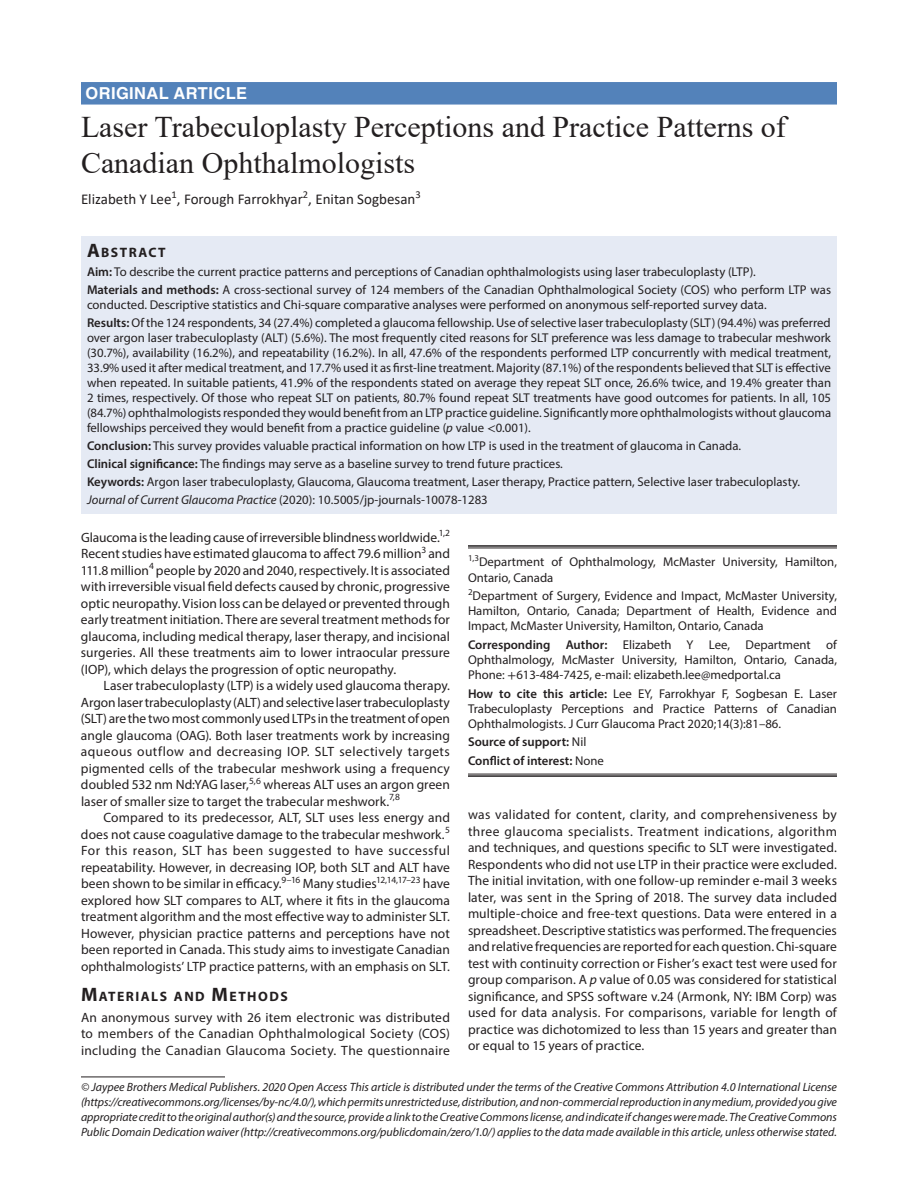
<style>
.page{position:relative;width:918px;height:1188px;background:#fff}
.page>*{position:absolute;margin:0;border:0;box-sizing:border-box;transform-origin:0 0}
.t1{font:30px/36px "Times New Roman";color:#231f20}
.t2{font:700 16.5px "Helvetica LT Std";letter-spacing:.025em;color:#fff}
.t3{font:15px "Calibri";color:#231f20}
.t4{font:700 13.65px "Myriad Pro";letter-spacing:.105em;color:#231f20}
.t5{font:13.5px/16.5px "Myriad Pro";letter-spacing:.005em;color:#231f20;text-align:justify}
.t6{font:12.75px/15.3px "Myriad Pro";color:#231f20}
.t7{font:600 12.75px/18.3px "Myriad Pro";color:#231f20}
.t8{font:italic 12px/15px "Myriad Pro";letter-spacing:-.005em;color:#231f20;text-align:justify}
.s1{font-size:19.5px}
.s2{font-weight:600}
.s3{font-style:italic}
.s4{font-family:"STIX"}
.s5{font-weight:400}
</style>
<div class="page">
<div style="left:81px;top:82px;width:756px;height:23px;background:#5382ba"></div>
<div style="left:81px;top:236px;width:756px;height:26px;background:#e5eaf4"></div>
<div style="left:81px;top:261px;width:756px;height:24px;background:#e5eaf4"></div>
<div style="left:81px;top:279px;width:756px;height:39px;background:#e5eaf4"></div>
<div style="left:81px;top:312px;width:756px;height:129px;background:#e5eaf4"></div>
<div style="left:81px;top:435px;width:756px;height:24px;background:#e5eaf4"></div>
<div style="left:81px;top:453px;width:756px;height:24px;background:#e5eaf4"></div>
<div style="left:81px;top:471px;width:756px;height:24px;background:#e5eaf4"></div>
<div style="left:81px;top:489px;width:756px;height:24px;background:#e5eaf4"></div>
<hr style="left:468px;top:545px;width:369px;height:2px;background:#231f20">
<hr style="left:468px;top:548px;width:369px;height:1px;background:#231f20">
<hr style="left:468px;top:774px;width:369px;height:1px;background:#231f20">
<hr style="left:468px;top:775px;width:369px;height:2px;background:#231f20">
<hr style="left:81px;top:1077px;width:144px;height:1px;background:#231f20">
<p class="t2" style="left:86px;top:83px;width:163px">ORIGINAL ARTICLE</p>
<h1 class="t1" style="left:81px;top:108px;width:706px">Laser Trabeculoplasty Perceptions and Practice Patterns of<br>Canadian Ophthalmologists</h1>
<p class="t3" style="left:81px;top:189px;width:341px">Elizabeth Y Lee<sup>1</sup>, Forough Farrokhyar<sup>2</sup>, Enitan Sogbesan<sup>3</sup></p>
<p class="t4" style="left:87px;top:243px;width:80px"><span class="s1">A</span>BSTRACT</p>
<p class="t6" style="left:87px;top:263px;width:746px;line-height:18px"><span class="s2">Aim:</span> To describe the current practice patterns and perceptions of Canadian ophthalmologists using laser trabeculoplasty (LTP).<br><span class="s2">Materials and methods:</span> A cross-sectional survey of 124 members of the Canadian Ophthalmological Society (COS) who perform LTP was</p>
<p class="t6" style="left:87px;top:296px;width:745px;line-height:18px">conducted. Descriptive statistics and Chi-square comparative analyses were performed on anonymous self-reported survey data.<br><span class="s2">Results:</span> Of the 124 respondents, 34 (27.4%) completed a glaucoma fellowship. Use of selective laser trabeculoplasty (SLT) (94.4%) was preferred</p>
<p class="t6" style="left:87px;top:330px;width:746px;text-align:justify">over argon laser trabeculoplasty (ALT) (5.6%). The most frequently cited reasons for SLT preference was less damage to trabecular meshwork (30.7%), availability (16.2%), and repeatability (16.2%). In all, 47.6% of the respondents performed LTP concurrently with medical treatment, 33.9% used it after medical treatment, and 17.7% used it as first-line treatment. Majority (87.1%) of the respondents believed that SLT is effective when repeated. In suitable patients, 41.9% of the respondents stated on average they repeat SLT once, 26.6% twice, and 19.4% greater than 2 times, respectively. Of those who repeat SLT on patients, 80.7% found repeat SLT treatments have good outcomes for patients. In all, 105 (84.7%) ophthalmologists responded they would benefit from an LTP practice guideline. Significantly more ophthalmologists without glaucoma fellowships perceived they would benefit from a practice guideline (<span class="s3">p</span> value <span class="s4">&lt;</span>0.001).</p>
<p class="t6" style="left:87px;top:437px;width:715px;line-height:18px"><span class="s2">Conclusion:</span> This survey provides valuable practical information on how LTP is used in the treatment of glaucoma in Canada.<br><span class="s2">Clinical significance:</span> The findings may serve as a baseline survey to trend future practices.<br><span class="s2">Keywords:</span> Argon laser trabeculoplasty, Glaucoma, Glaucoma treatment, Laser therapy, Practice pattern, Selective laser trabeculoplasty.<br><span class="s3">Journal of Current Glaucoma Practice</span> (2020): 10.5005/jp-journals-10078-1283</p>
<p class="t5" style="left:81px;top:529px;width:371px">Glaucoma is the leading cause of irreversible blindness worldwide.<sup>1,2<br></sup>Recent studies have estimated glaucoma to affect 79.6 million<sup>3</sup> and 111.8 million<sup>4</sup> people by 2020 and 2040, respectively. It is associated with irreversible visual field defects caused by chronic, progressive optic neuropathy. Vision loss can be delayed or prevented through early treatment initiation. There are several treatment methods for glaucoma, including medical therapy, laser therapy, and incisional surgeries. All these treatments aim to lower intraocular pressure (IOP), which delays the progression of optic neuropathy.</p>
<p class="t5" style="left:81px;top:677px;width:371px;text-indent:23px">Laser trabeculoplasty (LTP) is a widely used glaucoma therapy.<br>Argon laser trabeculoplasty (ALT) and selective laser trabeculoplasty (SLT) are the two most commonly used LTPs in the treatment of open angle glaucoma (OAG). Both laser treatments work by increasing aqueous outflow and decreasing IOP. SLT selectively targets pigmented cells of the trabecular meshwork using a frequency doubled 532 nm Nd:YAG laser,<sup>5,6</sup> whereas ALT uses an argon green laser of smaller size to target the trabecular meshwork.<sup>7,8</sup></p>
<p class="t5" style="left:81px;top:809px;width:371px;text-indent:23px">Compared to its predecessor, ALT, SLT uses less energy and does not cause coagulative damage to the trabecular meshwork.<sup>5<br></sup>For this reason, SLT has been suggested to have successful repeatability. However, in decreasing IOP, both SLT and ALT have been shown to be similar in efficacy.<sup>9–16</sup> Many studies<sup>12,14,17–23</sup> have explored how SLT compares to ALT, where it fits in the glaucoma treatment algorithm and the most effective way to administer SLT.<br>However, physician practice patterns and perceptions have not been reported in Canada. This study aims to investigate Canadian ophthalmologists’ LTP practice patterns, with an emphasis on SLT.</p>
<p class="t4" style="left:81px;top:987px;width:208px"><span class="s1">M</span>ATERIALS AND <span class="s1">M</span>ETHODS</p>
<p class="t5" style="left:81px;top:1009px;width:371px">An anonymous survey with 26 item electronic was distributed to members of the Canadian Ophthalmological Society (COS) including the Canadian Glaucoma Society. The questionnaire</p>
<p class="t6" style="left:468px;top:554px;width:370px"><sup>1,3</sup>Department of Ophthalmology, McMaster University, Hamilton,<br>Ontario, Canada</p>
<p class="t6" style="left:468px;top:588px;width:371px;text-align:justify"><sup>2</sup>Department of Surgery, Evidence and Impact, McMaster University, Hamilton, Ontario, Canada; Department of Health, Evidence and Impact, McMaster University, Hamilton, Ontario, Canada</p>
<p class="t6" style="left:468px;top:637px;width:371px;text-align:justify"><span class="s2">Corresponding Author:</span> Elizabeth Y Lee, Department of Ophthalmology, McMaster University, Hamilton, Ontario, Canada, Phone: <span class="s4">+</span>613-484-7425, e-mail: elizabeth.lee@medportal.ca</p>
<p class="t6" style="left:468px;top:685px;width:371px;text-align:justify"><span class="s2">How to cite this article:</span> Lee EY, Farrokhyar F, Sogbesan E. Laser Trabeculoplasty Perceptions and Practice Patterns of Canadian Ophthalmologists. J Curr Glaucoma Pract 2020;14(3):81–86.</p>
<p class="t7" style="left:468px;top:733px;width:137px">Source of support: <span class="s5">Nil<br></span>Conflict of interest: <span class="s5">None</span></p>
<p class="t5" style="left:468px;top:806px;width:371px">was validated for content, clarity, and comprehensiveness by three glaucoma specialists. Treatment indications, algorithm and techniques, and questions specific to SLT were investigated.<br>Respondents who did not use LTP in their practice were excluded.<br>The initial invitation, with one follow-up reminder e-mail 3 weeks later, was sent in the Spring of 2018. The survey data included multiple-choice and free-text questions. Data were entered in a spreadsheet. Descriptive statistics was performed. The frequencies and relative frequencies are reported for each question. Chi-square test with continuity correction or Fisher’s exact test were used for group comparison. A <span class="s3">p</span> value of 0.05 was considered for statistical significance, and SPSS software v.24 (Armonk, NY: IBM Corp) was used for data analysis. For comparisons, variable for length of practice was dichotomized to less than 15 years and greater than or equal to 15 years of practice.</p>
<p class="t8" style="left:81px;top:1079px;width:758px">© Jaypee Brothers Medical Publishers. 2020 Open Access This article is distributed under the terms of the Creative Commons Attribution 4.0 International License (https://creativecommons.org/licenses/by-nc/4.0/), which permits unrestricted use, distribution, and non-commercial reproduction in any medium, provided you give appropriate credit to the original author(s) and the source, provide a link to the Creative Commons license, and indicate if changes were made. The Creative Commons Public Domain Dedication waiver (http://creativecommons.org/publicdomain/zero/1.0/) applies to the data made available in this article, unless otherwise stated.</p>
</div>
